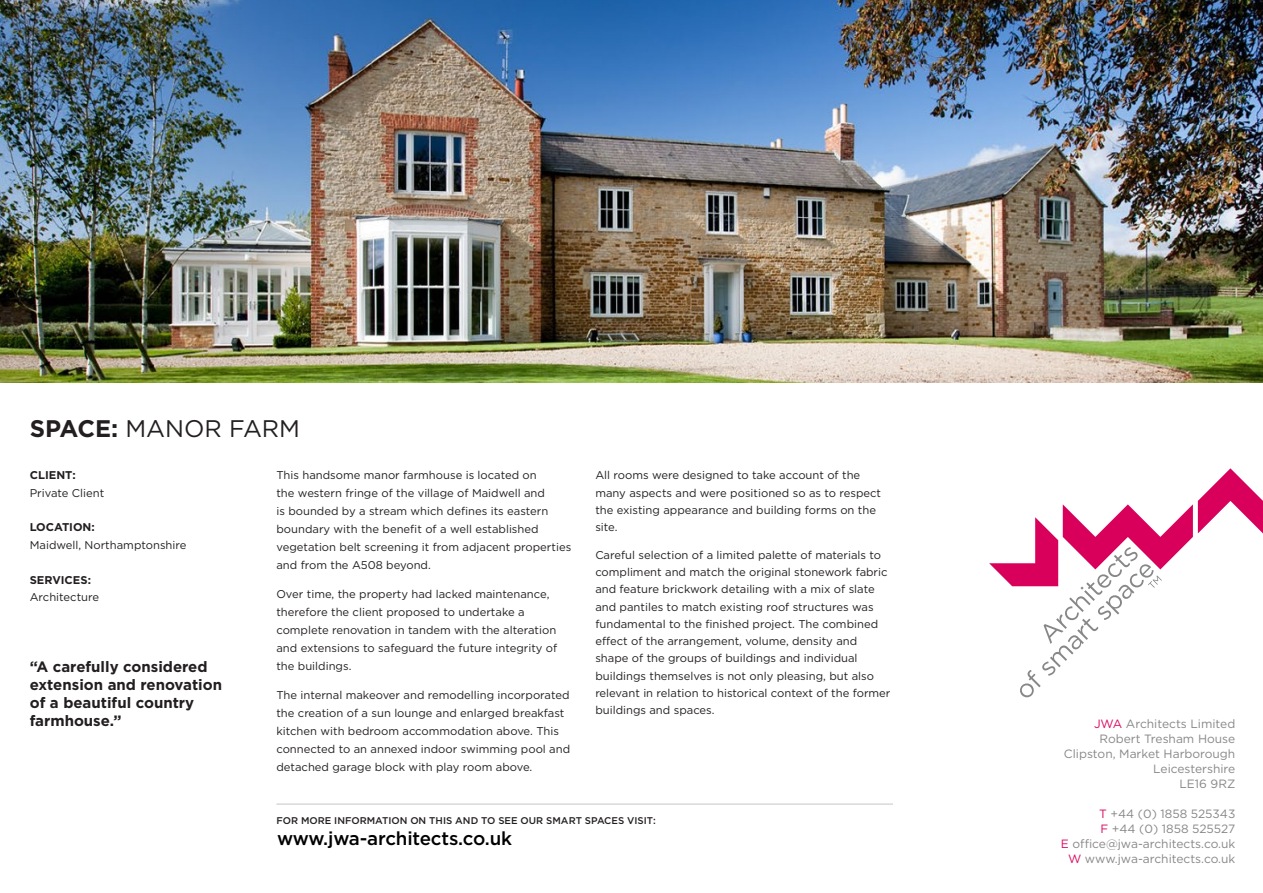
<style>
.page{position:relative;width:1263px;height:893px;background:#fff}
.page>*{position:absolute;margin:0;border:0;box-sizing:border-box;transform-origin:0 0}
.t1{font:24px "Gotham";color:#231f20}
.t2{font:500 18.75px "Gotham";letter-spacing:-.01em;color:#000}
.body_text{font:700 15px/18px "Gotham";color:#231f20}
.t3{font:12px/15px "Gotham";color:#878787;text-align:right}
.body_text-2{font:11.25px/18px "Gotham";color:#231f20}
.body_text-3{font:700 11.25px "Gotham";color:#231f20}
.t4{font:500 9.75px "Gotham";color:#231f20}
.s1{font-weight:700}
.s2{color:#db0a62}
</style>
<div class="page">
<svg style="left:989px;top:468px;width:274px;height:229px"></svg>
<hr style="left:276px;top:804px;width:617px;height:1px;background:#c7c4c4">
<img style="left:0;top:0;width:1263px;height:383px">
<p class="t1" style="left:30px;top:415px;width:272px"><span class="s1">SPACE:</span> MANOR FARM</p>
<p class="body_text-3" style="left:30px;top:469px;width:47px">CLIENT:</p>
<p class="body_text-2" style="left:30px;top:483px;width:76px">Private Client</p>
<p class="body_text-3" style="left:30px;top:521px;width:67px">LOCATION:</p>
<p class="body_text-2" style="left:30px;top:536px;width:158px">Maidwell, Northamptonshire</p>
<p class="body_text-3" style="left:30px;top:573px;width:63px">SERVICES:</p>
<p class="body_text-2" style="left:30px;top:588px;width:71px">Architecture</p>
<p class="body_text" style="left:30px;top:657px;width:194px">“A carefully considered extension and renovation of a beautiful country farmhouse.”</p>
<p class="body_text-2" style="left:276px;top:466px;width:296px">This handsome manor farmhouse is located on<br>the western fringe of the village of Maidwell and<br>is bounded by a stream which defines its eastern boundary with the benefit of a well established vegetation belt screening it from adjacent properties and from the A508 beyond.</p>
<p class="body_text-2" style="left:276px;top:585px;width:282px">Over time, the property had lacked maintenance, therefore the client proposed to undertake a complete renovation in tandem with the alteration and extensions to safeguard the future integrity of the buildings.</p>
<p class="body_text-2" style="left:276px;top:685px;width:295px">The internal makeover and remodelling incorporated the creation of a sun lounge and enlarged breakfast kitchen with bedroom accommodation above. This connected to an annexed indoor swimming pool and detached garage block with play room above.</p>
<p class="body_text-2" style="left:595px;top:466px;width:287px;line-height:17.2px">All rooms were designed to take account of the many aspects and were positioned so as to respect the existing appearance and building forms on the site.</p>
<p class="body_text-2" style="left:595px;top:546px;width:297px;line-height:17.2px">Careful selection of a limited palette of materials to compliment and match the original stonework fabric and feature brickwork detailing with a mix of slate and pantiles to match existing roof structures was fundamental to the finished project. The combined effect of the arrangement, volume, density and shape of the groups of buildings and individual buildings themselves is not only pleasing, but also relevant in relation to historical context of the former buildings and spaces.</p>
<p class="t4" style="left:276px;top:815px;width:381px">FOR MORE INFORMATION ON THIS AND TO SEE OUR SMART SPACES VISIT:</p>
<h2 class="t2" style="left:277px;top:828px;width:236px">www.jwa-architects.co.uk</h2>
<p class="t3" style="left:1064px;top:716px;width:173px"><span class="s2">JWA</span> Architects Limited<br>Robert Tresham House<br>Clipston, Market Harborough<br>Leicestershire<br>LE16 9RZ</p>
<p class="t3" style="left:1061px;top:806px;width:176px"><span class="s2">T</span> +44 (0) 1858 525343<br><span class="s2">F</span> +44 (0) 1858 525527<br><span class="s2">E</span> office@jwa-architects.co.uk<br><span class="s2">W</span> www.jwa-architects.co.uk</p>
</div>
